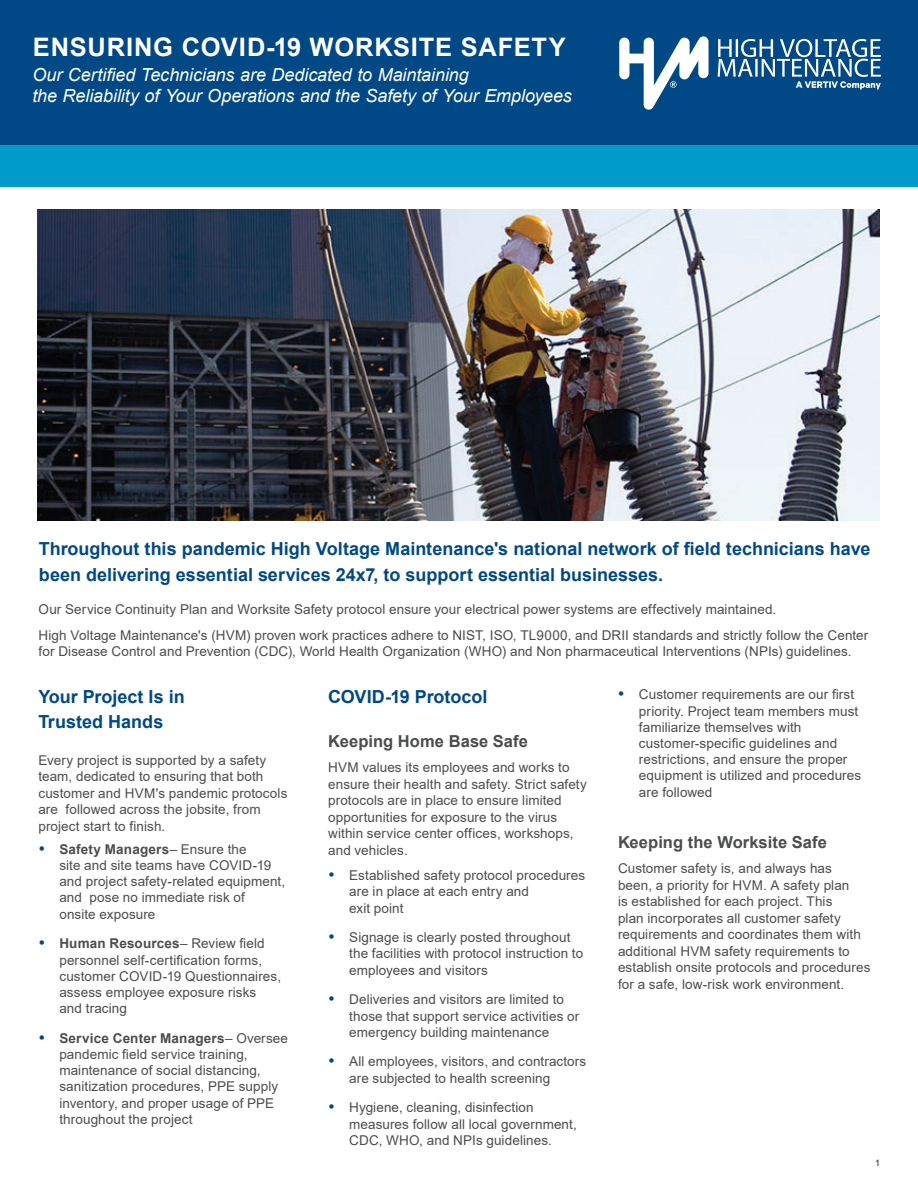
<style>
.page{position:relative;width:918px;height:1188px;background:#fff}
.page>*{position:absolute;margin:0;border:0;box-sizing:border-box;transform-origin:0 0}
.t1{font:700 25.5px "Arial";letter-spacing:.035em;color:#fff}
.t2{font:italic 21px "Arial";letter-spacing:-.005em;color:#fff}
.t3{font:700 18px/25.5px "Arial";color:#004886}
.t4{font:italic 18px/21.6px "Arial";letter-spacing:-.005em;color:#fff}
.t5{font:700 16.5px "Arial";letter-spacing:.005em;color:#4b4c4d}
.t6{font:13.5px/16.2px "Arial";letter-spacing:.005em;color:#4b4c4d}
.t7{font:9px "Arial";color:#231f20}
.s1{font-weight:700}
</style>
<div class="page">
<div style="left:0;top:0;width:918px;height:168px;background:#004886"></div>
<div style="left:0;top:145px;width:918px;height:42px;background:#009bc8"></div>
<svg style="left:619px;top:36px;width:90px;height:74px"></svg>
<svg style="left:718px;top:39px;width:163px;height:50px"></svg>
<img style="left:37px;top:210px;width:843px;height:311px">
<h1 class="t1" style="left:33px;top:29px;width:535px">ENSURING COVID-19 WORKSITE SAFETY</h1>
<h3 class="t4" style="left:32px;top:64px;width:541px">Our Certified Technicians are Dedicated to Maintaining<br>the Reliability of Your Operations and the Safety of Your Employees</h3>
<h1 class="t1" style="left:33px;top:36px;width:114px">HEADER</h1>
<h2 class="t2" style="left:32px;top:71px;width:85px">Subhead</h2>
<h3 class="t3" style="left:39px;top:536px;width:833px">Throughout this pandemic High Voltage Maintenance's national network of field technicians have been delivering essential services 24x7, to support essential businesses.</h3>
<p class="t6" style="left:39px;top:597px;width:831px;line-height:25.5px">Our Service Continuity Plan and Worksite Safety protocol ensure your electrical power systems are effectively maintained.<br>High Voltage Maintenance's (HVM) proven work practices adhere to NIST, ISO, TL9000, and DRII standards and strictly follow the Center</p>
<p class="t6" style="left:39px;top:644px;width:815px">for Disease Control and Prevention (CDC), World Health Organization (WHO) and Non pharmaceutical Interventions (NPIs) guidelines.</p>
<h3 class="t3" style="left:38px;top:684px;width:148px">Your Project Is in<br>Trusted Hands</h3>
<p class="t6" style="left:38px;top:752px;width:251px">Every project is supported by a safety team, dedicated to ensuring that both customer and HVM's pandemic protocols are followed across the jobsite, from project start to finish.</p>
<p class="t6" style="left:59px;top:841px;width:227px"><span class="s1">Safety Managers</span>– Ensure the<br>site and site teams have COVID-19 and project safety-related equipment, and pose no immediate risk of<br>onsite exposure</p>
<p class="t6" style="left:59px;top:935px;width:223px"><span class="s1">Human Resources</span>– Review field personnel self-certification forms, customer COVID-19 Questionnaires, assess employee exposure risks and tracing</p>
<p class="t6" style="left:59px;top:1030px;width:230px"><span class="s1">Service Center Managers</span>– Oversee pandemic field service training, maintenance of social distancing, sanitization procedures, PPE supply inventory, and proper usage of PPE throughout the project</p>
<h3 class="t3" style="left:328px;top:684px;width:161px">COVID-19 Protocol</h3>
<p class="t5" style="left:328px;top:730px;width:201px">Keeping Home Base Safe</p>
<p class="t6" style="left:328px;top:759px;width:260px">HVM values its employees and works to ensure their health and safety. Strict safety protocols are in place to ensure limited opportunities for exposure to the virus within service center offices, workshops, and vehicles.</p>
<p class="t6" style="left:349px;top:867px;width:238px">Established safety protocol procedures are in place at each entry and<br>exit point</p>
<p class="t6" style="left:349px;top:929px;width:236px">Signage is clearly posted throughout the facilities with protocol instruction to employees and visitors</p>
<p class="t6" style="left:349px;top:991px;width:232px">Deliveries and visitors are limited to those that support service activities or emergency building maintenance</p>
<p class="t6" style="left:349px;top:1054px;width:239px">All employees, visitors, and contractors are subjected to health screening</p>
<p class="t6" style="left:349px;top:1099px;width:229px">Hygiene, cleaning, disinfection measures follow all local government,<br>CDC, WHO, and NPIs guidelines.</p>
<p class="t6" style="left:639px;top:686px;width:224px">Customer requirements are our first priority. Project team members must familiarize themselves with customer-specific guidelines and restrictions, and ensure the proper equipment is utilized and procedures are followed</p>
<p class="t5" style="left:618px;top:830px;width:210px">Keeping the Worksite Safe</p>
<p class="t6" style="left:618px;top:860px;width:254px">Customer safety is, and always has<br>been, a priority for HVM. A safety plan<br>is established for each project. This<br>plan incorporates all customer safety requirements and coordinates them with additional HVM safety requirements to establish onsite protocols and procedures for a safe, low-risk work environment.</p>
<p class="t7" style="left:875px;top:1157px;width:7px">1</p>
</div>
